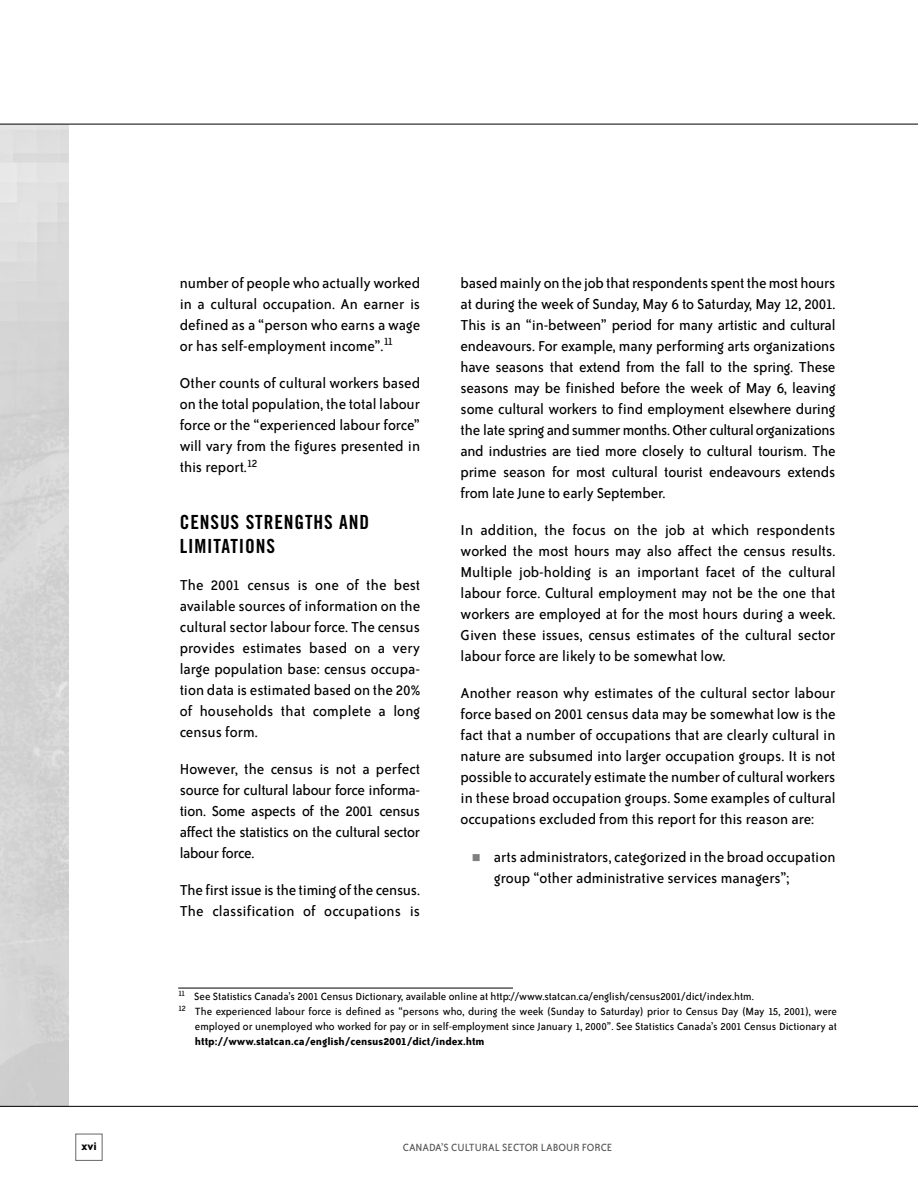
<style>
.page{position:relative;width:918px;height:1188px;background:#fff}
.page>*{position:absolute;margin:0;border:0;box-sizing:border-box;transform-origin:0 0}
.t1{font:19.5px/24px "Trade Gothic Bold Cond Twenty";letter-spacing:.045em;color:#000}
.t2{font:16.5px/21px "Bailey Sans ITC";color:#000;text-align:justify}
.t3{font:700 12.75px "Bailey Sans ITC";color:#000}
.t4{font:12px "Bailey Sans ITC";color:#000}
.t5{font:700 12px "Bailey Sans ITC";color:#000}
.t6{font:12px "Bailey Sans ITC";color:#595959}
</style>
<div class="page">
<div style="left:75px;top:1134px;width:27px;height:27px;border:1px solid #666"></div>
<hr style="left:0;top:124px;width:918px;height:1px;background:#000">
<hr style="left:0;top:1106px;width:918px;height:1px;background:#000">
<hr style="left:178px;top:988px;width:335px;height:1px;background:#000">
<p class="t2" style="left:180px;top:273px;width:242px">number of people who actually worked in a cultural occupation. An earner is defined as a “person who earns a wage or has self-employment income”.<sup>11</sup></p>
<p class="t2" style="left:180px;top:374px;width:242px">Other counts of cultural workers based on the total population, the total labour force or the “experienced labour force” will vary from the figures presented in this report.<sup>12</sup></p>
<p class="t1" style="left:180px;top:511px;width:191px">CENSUS STRENGTHS AND<br>LIMITATIONS</p>
<p class="t2" style="left:180px;top:575px;width:242px">The 2001 census is one of the best available sources of information on the cultural sector labour force. The census provides estimates based on a very large population base: census occupa&shy;tion data is estimated based on the 20% of households that complete a long census form.</p>
<p class="t2" style="left:180px;top:759px;width:242px">However, the census is not a perfect source for cultural labour force informa&shy;tion. Some aspects of the 2001 census affect the statistics on the cultural sector labour force.</p>
<p class="t2" style="left:180px;top:881px;width:242px">The first issue is the timing of the census.<br>The classification of occupations is</p>
<p class="t2" style="left:461px;top:273px;width:377px">based mainly on the job that respondents spent the most hours at during the week of Sunday, May 6 to Saturday, May 12, 2001.<br>This is an “in-between” period for many artistic and cultural endeavours. For example, many performing arts organizations have seasons that extend from the fall to the spring. These seasons may be finished before the week of May 6, leaving some cultural workers to find employment elsewhere during the late spring and summer months. Other cultural organizations and industries are tied more closely to cultural tourism. The prime season for most cultural tourist endeavours extends from late June to early September.</p>
<p class="t2" style="left:461px;top:521px;width:377px">In addition, the focus on the job at which respondents worked the most hours may also affect the census results.<br>Multiple job-holding is an important facet of the cultural labour force. Cultural employment may not be the one that workers are employed at for the most hours during a week.<br>Given these issues, census estimates of the cultural sector labour force are likely to be somewhat low.</p>
<p class="t2" style="left:461px;top:684px;width:377px">Another reason why estimates of the cultural sector labour force based on 2001 census data may be somewhat low is the fact that a number of occupations that are clearly cultural in nature are subsumed into larger occupation groups. It is not possible to accurately estimate the number of cultural workers in these broad occupation groups. Some examples of cultural occupations excluded from this report for this reason are:</p>
<p class="t2" style="left:494px;top:847px;width:343px">arts administrators, categorized in the broad occupation group “other administrative services managers”;</p>
<p class="t4" style="left:178px;top:992px;width:577px"><sup>11</sup> See Statistics Canada’s 2001 Census Dictionary, available online at http://www.statcan.ca/english/census2001/dict/index.htm.</p>
<p class="t4" style="left:178px;top:1007px;width:660px"><sup>12</sup> The experienced labour force is defined as “persons who, during the week (Sunday to Saturday) prior to Census Day (May 15, 2001), were</p>
<p class="t4" style="left:195px;top:1022px;width:644px">employed or unemployed who worked for pay or in self-employment since January 1, 2000”. See Statistics Canada’s 2001 Census Dictionary at</p>
<p class="t5" style="left:195px;top:1037px;width:291px">http://www.statcan.ca/english/census2001/dict/index.htm</p>
<p class="t3" style="left:82px;top:1141px;width:17px">xvi</p>
<p class="t6" style="left:403px;top:1142px;width:211px">CANADA’S CULTURAL SECTOR LABOUR FORCE</p>
</div>
